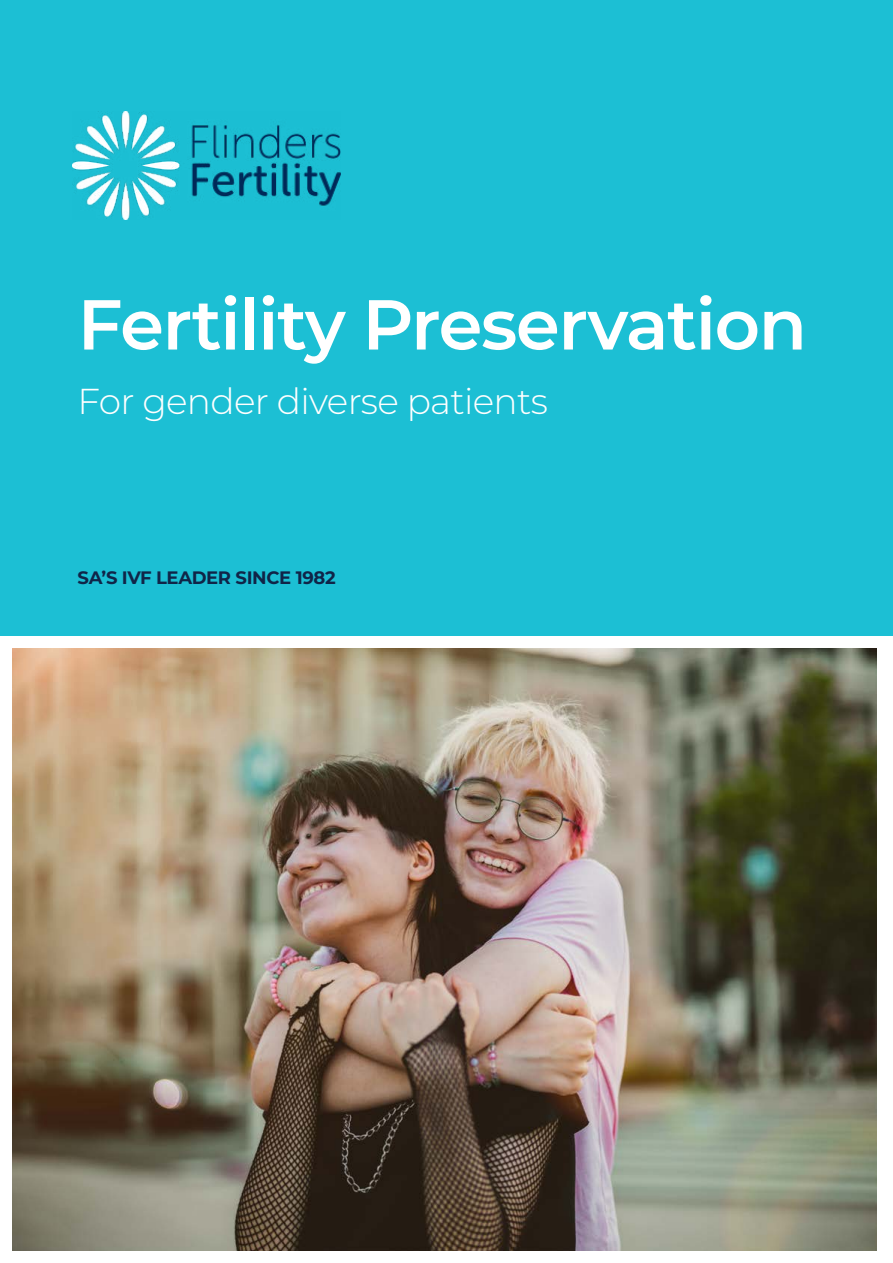
<style>
.page{position:relative;width:893px;height:1263px;background:#fff}
.page>*{position:absolute;margin:0;border:0;box-sizing:border-box;transform-origin:0 0}
.t1{font:600 70.5px "Montserrat";letter-spacing:-.02em;color:#fff}
.t2{font:300 36px "Montserrat";letter-spacing:-.02em;color:#fff}
.t3{font:700 18px "Montserrat";letter-spacing:-.02em;color:#102548}
</style>
<div class="page">
<div style="left:0;top:0;width:893px;height:636px;background:#1cbfd4"></div>
<img style="left:73px;top:111px;width:267px;height:108px">
<img style="left:13px;top:648px;width:864px;height:603px">
<h1 class="t1" style="left:78px;top:274px;width:731px">Fertility Preservation</h1>
<p class="t2" style="left:77px;top:377px;width:472px">For gender diverse patients</p>
<p class="t3" style="left:78px;top:565px;width:260px">SA’S IVF LEADER SINCE 1982</p>
</div>
